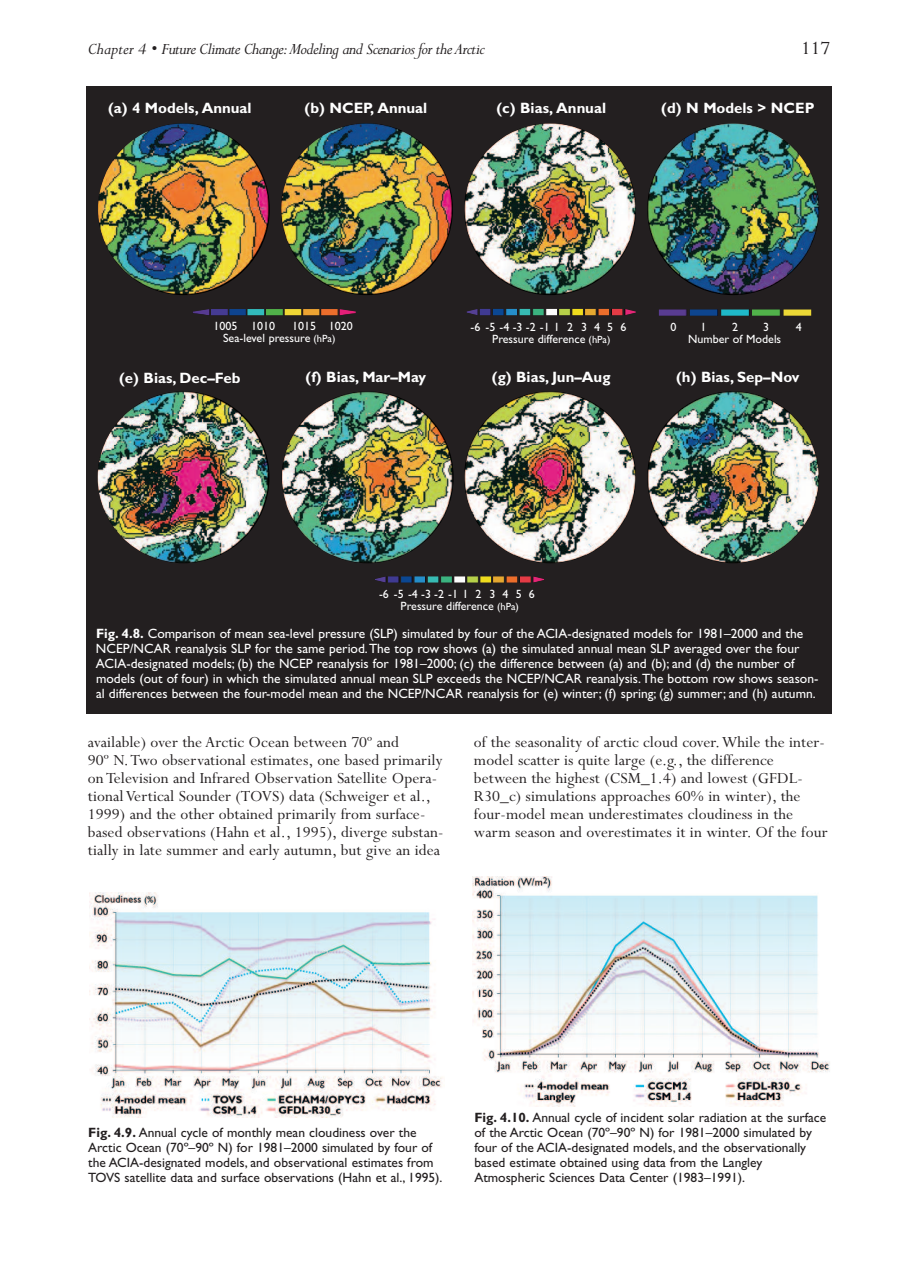
<style>
.page{position:relative;width:918px;height:1269px;background:#fff}
.page>*{position:absolute;margin:0;border:0;box-sizing:border-box;transform-origin:0 0}
.t1{font:21px "Perpetua";color:#231f20}
.t2{font:italic 18px "Perpetua";letter-spacing:-.035em;color:#231f20}
.t3{font:17.25px/18px "Perpetua";letter-spacing:.005em;color:#231f20}
.t4{font:700 15px "Gill Sans";color:#fff}
.t5{font:13.5px/15px "Gill Sans";color:#fff}
.t6{font:13.5px/15px "Gill Sans";color:#231f20}
.t7{font:12px/12px "Gill Sans";color:#fff;text-align:center}
.s1{font-size:10.5px}
.s2{font-weight:700}
</style>
<div class="page">
<div style="left:86px;top:86px;width:746px;height:628px;background:#231f20"></div>
<img style="left:98px;top:123px;width:721px;height:440px">
<img style="left:193px;top:309px;width:163px;height:6px">
<div style="left:190px;top:321px;width:179px;height:33px;background:#231f20"></div>
<img style="left:467px;top:309px;width:169px;height:6px">
<div style="left:457px;top:321px;width:189px;height:32px;background:#231f20"></div>
<img style="left:659px;top:309px;width:153px;height:7px">
<div style="left:649px;top:321px;width:172px;height:34px;background:#231f20"></div>
<img style="left:375px;top:576px;width:169px;height:7px">
<img style="left:89px;top:893px;width:354px;height:224px">
<img style="left:472px;top:876px;width:358px;height:231px">
<p class="t2" style="left:88px;top:43px;width:399px">Chapter 4 • Future Climate Change:Modeling and Scenarios for the Arctic</p>
<p class="t1" style="left:801px;top:40px;width:30px">117</p>
<p class="t4" style="left:108px;top:102px;width:145px">(a) 4 Models, Annual</p>
<p class="t4" style="left:305px;top:102px;width:124px">(b) NCEP, Annual</p>
<p class="t4" style="left:497px;top:102px;width:111px">(c) Bias, Annual</p>
<p class="t4" style="left:661px;top:102px;width:155px">(d) N Models &gt; NCEP</p>
<p class="t7" style="left:214px;top:322px;width:63px">1005 1010</p>
<p class="t7" style="left:223px;top:322px;width:131px;text-align:left;text-indent:69px">1015 1020<br>Sea-level pressure <span class="s1">(hPa)</span></p>
<p class="t7" style="left:471px;top:322px;width:157px">-6-5-4-3-2-11 2 3 4 5 6<br>Pressure difference <span class="s1">(hPa)</span></p>
<p class="t7" style="left:670px;top:322px;width:7px">0</p>
<p class="t7" style="left:700px;top:322px;width:7px">1</p>
<p class="t7" style="left:732px;top:322px;width:7px">2</p>
<p class="t7" style="left:763px;top:322px;width:7px">3</p>
<p class="t7" style="left:796px;top:322px;width:7px">4</p>
<p class="t7" style="left:688px;top:334px;width:95px">Number of Models</p>
<p class="t4" style="left:119px;top:372px;width:123px">(e) Bias, Dec–Feb</p>
<p class="t4" style="left:306px;top:371px;width:122px">(f) Bias, Mar–May</p>
<p class="t4" style="left:492px;top:371px;width:120px">(g) Bias, Jun–Aug</p>
<p class="t4" style="left:676px;top:371px;width:125px">(h) Bias, Sep–Nov</p>
<p class="t7" style="left:379px;top:589px;width:157px">-6-5-4-3-2-11 2 3 4 5 6<br>Pressure difference <span class="s1">(hPa)</span></p>
<p class="t5" style="left:96px;top:628px;width:724px"><span class="s2">Fig. 4.8.</span> Comparison of mean sea-level pressure (SLP) simulated by four of the ACIA-designated models for 1981–2000 and the NCEP/NCAR reanalysis SLP for the same period.The top row shows (a) the simulated annual mean SLP averaged over the four ACIA-designated models; (b) the NCEP reanalysis for 1981–2000; (c) the difference between (a) and (b); and (d) the number of models (out of four) in which the simulated annual mean SLP exceeds the NCEP/NCAR reanalysis.The bottom row shows season&shy;al differences between the four-model mean and the NCEP/NCAR reanalysis for (e) winter; (f) spring; (g) summer; and (h) autumn.</p>
<p class="t3" style="left:88px;top:735px;width:357px">available) over the Arctic Ocean between 70º and<br>90º N.Two observational estimates, one based primarily onTelevision and Infrared Observation Satellite Opera&shy;tional Vertical Sounder (TOVS) data (Schweiger et al., 1999) and the other obtained primarily from surface&shy;based observations (Hahn et al., 1995), diverge substan&shy;tially in late summer and early autumn, but give an idea</p>
<p class="t3" style="left:474px;top:735px;width:355px">of the seasonality of arctic cloud cover.While the inter&shy;model scatter is quite large (e.g., the difference between the highest (CSM_1.4) and lowest (GFDL-R30_c) simulations approaches 60% in winter), the four-model mean underestimates cloudiness in the warm season and overestimates it in winter. Of the four</p>
<p class="t6" style="left:88px;top:1126px;width:356px"><span class="s2">Fig. 4.9.</span> Annual cycle of monthly mean cloudiness over the Arctic Ocean (70º–90º N) for 1981–2000 simulated by four of the ACIA-designated models, and observational estimates from TOVS satellite data and surface observations (Hahn et al., 1995).</p>
<p class="t6" style="left:474px;top:1112px;width:353px"><span class="s2">Fig. 4.10.</span> Annual cycle of incident solar radiation at the surface of the Arctic Ocean (70º–90º N) for 1981–2000 simulated by four of the ACIA-designated models, and the observationally based estimate obtained using data from the Langley Atmospheric Sciences Data Center (1983–1991).</p>
</div>
